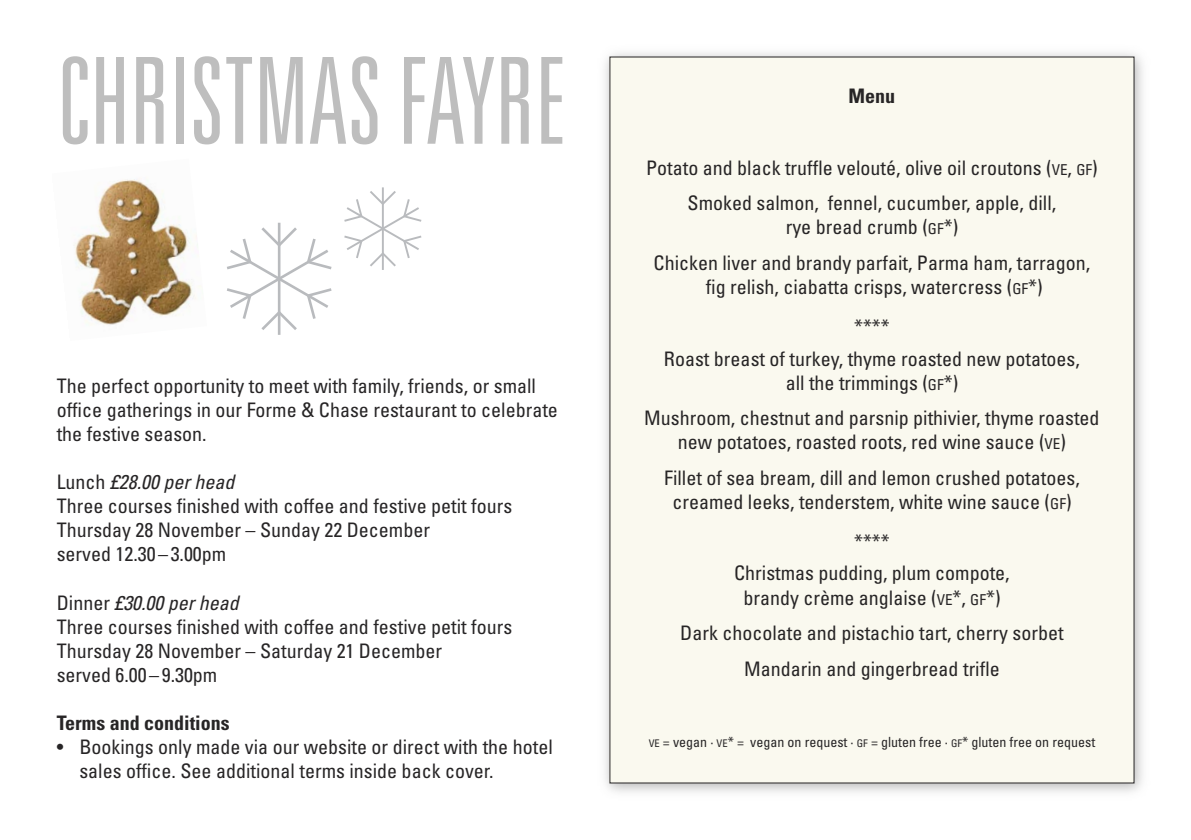
<style>
.page{position:relative;width:1191px;height:840px;background:#fff}
.page>*{position:absolute;margin:0;border:0;box-sizing:border-box;transform-origin:0 0}
.t1{font:300 ultra-condensed 120px "Univers LT Std";color:#bebebe}
.t2{font:condensed 20px/24px "Univers LT Std";color:#272526;text-align:center}
.t3{font:italic condensed 20px "Univers LT Std";color:#272526}
.t4{font:700 condensed 20px "Univers LT Std";color:#272526}
.t5{font:condensed 14px "Univers LT Std";color:#272526}
.s1{font-style:normal}
.s2{font-size:15px}
.s3{font-size:10.4px}
</style>
<div class="page">
<img style="left:605px;top:52px;width:538px;height:741px">
<div style="left:610px;top:57px;width:524px;height:725px;background:#faf9ef"></div>
<svg style="left:227px;top:224px;width:104px;height:109px"></svg>
<hr style="left:278px;top:222px;width:2px;height:112px;background:#b9bbbe">
<svg style="left:344px;top:191px;width:77px;height:76px"></svg>
<hr style="left:382px;top:187px;width:2px;height:83px;background:#b9bbbe">
<img style="left:74px;top:179px;width:127px;height:146px">
<p class="t1" style="left:57px;top:32px;width:511px">CHRISTMAS FAYRE</p>
<p class="t2" style="left:57px;top:376px;width:503px;text-align:left">The perfect opportunity to meet with family, friends, or small office gatherings in our Forme &amp; Chase restaurant to celebrate the festive season.</p>
<p class="t3" style="left:57px;top:470px;width:179px"><span class="s1">Lunch</span> £28.00 per head</p>
<p class="t2" style="left:57px;top:496px;width:457px">Three courses finished with coffee and festive petit fours</p>
<p class="t2" style="left:57px;top:520px;width:375px;text-align:left">Thursday 28 November – Sunday 22 December served 12.30 – 3.00pm</p>
<p class="t3" style="left:57px;top:590px;width:184px"><span class="s1">Dinner</span> £30.00 per head</p>
<p class="t2" style="left:57px;top:616px;width:457px">Three courses finished with coffee and festive petit fours</p>
<p class="t2" style="left:57px;top:640px;width:387px;text-align:left">Thursday 28 November – Saturday 21 December served 6.00 – 9.30pm</p>
<p class="t4" style="left:57px;top:714px;width:174px">Terms and conditions</p>
<p class="t2" style="left:79px;top:736px;width:475px;text-align:left;text-indent:-23px">• Bookings only made via our website or direct with the hotel sales office. See additional terms inside back cover.</p>
<p class="t4" style="left:848px;top:88px;width:48px">Menu</p>
<p class="t2" style="left:646px;top:157px;width:453px">Potato and black truffle velouté, olive oil croutons (<span class="s2">VE</span>, <span class="s2">GF</span>)</p>
<p class="t2" style="left:687px;top:193px;width:370px">Smoked salmon, fennel, cucumber, apple, dill, rye bread crumb (<span class="s2">GF</span>*)</p>
<p class="t2" style="left:653px;top:253px;width:438px">Chicken liver and brandy parfait, Parma ham, tarragon, fig relish, ciabatta crisps, watercress (<span class="s2">GF</span>*)</p>
<p class="t2" style="left:854px;top:316px;width:37px">****</p>
<p class="t2" style="left:664px;top:348px;width:417px">Roast breast of turkey, thyme roasted new potatoes, all the trimmings (<span class="s2">GF</span>*)</p>
<p class="t2" style="left:644px;top:408px;width:457px">Mushroom, chestnut and parsnip pithivier, thyme roasted new potatoes, roasted roots, red wine sauce (<span class="s2">VE</span>)</p>
<p class="t2" style="left:664px;top:467px;width:417px">Fillet of sea bream, dill and lemon crushed potatoes, creamed leeks, tenderstem, white wine sauce (<span class="s2">GF</span>)</p>
<p class="t2" style="left:854px;top:531px;width:37px">****</p>
<p class="t2" style="left:734px;top:563px;width:277px">Christmas pudding, plum compote, brandy crème anglaise (<span class="s2">VE</span>*, <span class="s2">GF</span>*)</p>
<p class="t2" style="left:680px;top:622px;width:385px">Dark chocolate and pistachio tart, cherry sorbet</p>
<p class="t2" style="left:744px;top:658px;width:257px">Mandarin and gingerbread trifle</p>
<p class="t5" style="left:648px;top:736px;width:448px"><span class="s3">VE</span> = vegan · <span class="s3">VE</span>* = vegan on request · <span class="s3">GF</span> = gluten free · <span class="s3">GF</span>* gluten free on request</p>
</div>
